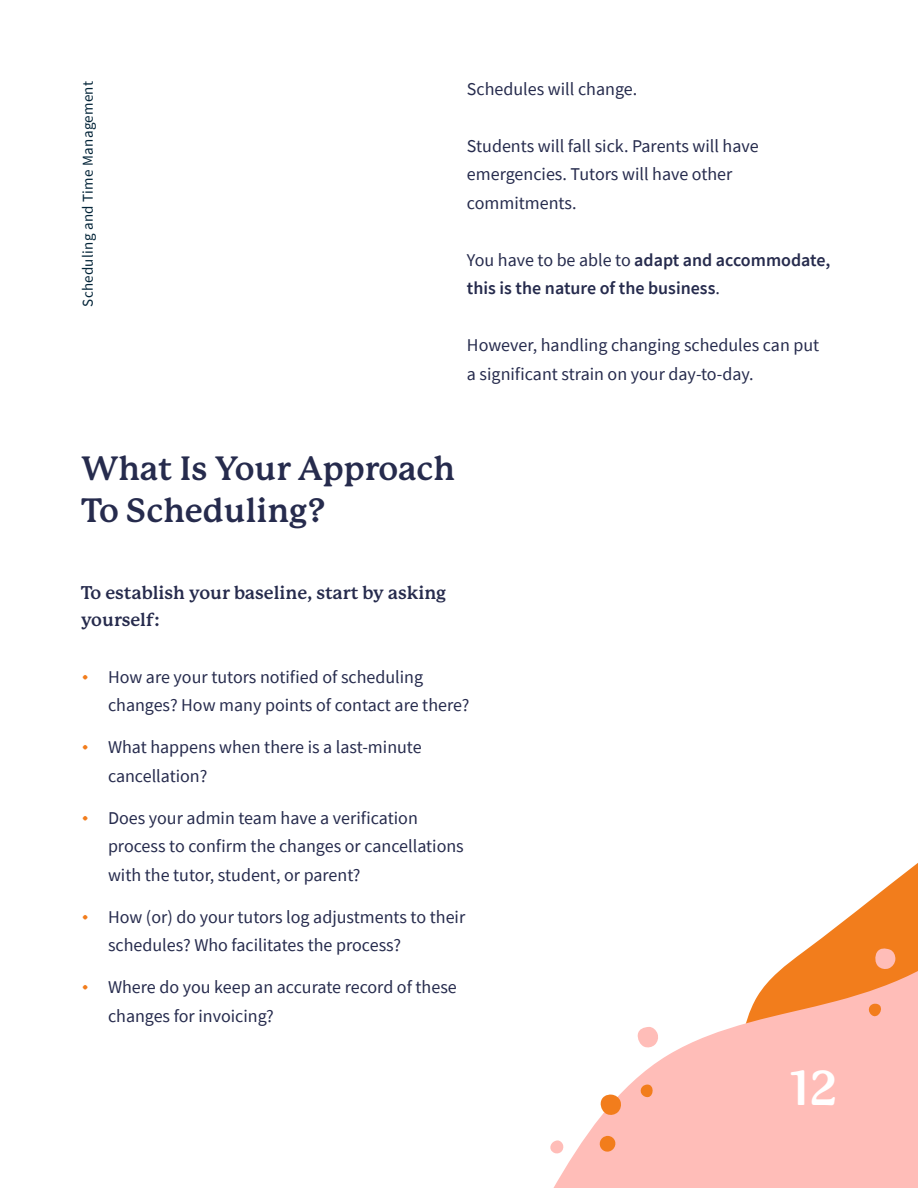
<style>
.page{position:relative;width:918px;height:1188px;background:#fff}
.page>*{position:absolute;margin:0;border:0;box-sizing:border-box;transform-origin:0 0}
.t1{font:700 48px "P22 Mackinac";color:#fff}
.t2{font:700 33px/42px "P22 Mackinac";color:#262b4d}
.Body_Text{font:18px/28.5px "Source Sans Pro";color:#262b4d}
.Body_Text-2{font:600 18px/28.5px "Source Sans Pro";color:#262b4d}
.Body_Text-3{font:700 18px/27px "P22 Mackinac";color:#262b4d}
.Body_Text-4{font:15px "Source Sans Pro";letter-spacing:.02em;color:#032438}
.s1{font-weight:400}
.s2{font-family:"P22 Mackinac";font-weight:700;color:#f27d1c}
</style>
<div class="page">
<svg style="left:860px;top:863px;width:58px;height:45px"></svg>
<svg style="left:553px;top:908px;width:365px;height:280px;fill:#ffbdb8"></svg>
<svg style="left:600px;top:1094px;width:22px;height:22px"></svg>
<svg style="left:638px;top:1084px;width:18px;height:16px"></svg>
<svg style="left:637px;top:1027px;width:22px;height:21px"></svg>
<svg style="left:598px;top:1136px;width:19px;height:18px"></svg>
<svg style="left:550px;top:1140px;width:14px;height:14px"></svg>
<svg style="left:866px;top:1002px;width:20px;height:19px"></svg>
<svg style="left:875px;top:948px;width:21px;height:22px"></svg>
<p class="Body_Text-4" style="left:78px;top:307px;width:227px;rotate:-90deg">Scheduling and Time Management</p>
<p class="Body_Text" style="left:467px;top:74px;width:172px">Schedules will change.</p>
<p class="Body_Text" style="left:467px;top:131px;width:293px">Students will fall sick. Parents will have emergencies. Tutors will have other commitments.</p>
<p class="Body_Text-2" style="left:467px;top:245px;width:365px"><span class="s1">You have to be able to</span> adapt and accommodate, this is the nature of the business<span class="s1">.</span></p>
<p class="Body_Text" style="left:467px;top:331px;width:354px">However, handling changing schedules can put a significant strain on your day-to-day.</p>
<p class="t2" style="left:82px;top:447px;width:375px">What Is Your Approach<br>To Scheduling?</p>
<p class="Body_Text-3" style="left:81px;top:579px;width:367px">To establish your baseline, start by asking yourself:</p>
<p class="Body_Text" style="left:108px;top:663px;width:363px;text-indent:-27px"><span class="s2">•</span> How are your tutors notified of scheduling changes? How many points of contact are there?</p>
<p class="Body_Text" style="left:108px;top:733px;width:315px;text-indent:-27px"><span class="s2">•</span> What happens when there is a last-minute cancellation?</p>
<p class="Body_Text" style="left:108px;top:804px;width:357px;text-indent:-27px"><span class="s2">•</span> Does your admin team have a verification process to confirm the changes or cancellations with the tutor, student, or parent?</p>
<p class="Body_Text" style="left:108px;top:903px;width:359px;text-indent:-27px"><span class="s2">•</span> How (or) do your tutors log adjustments to their schedules? Who facilitates the process?</p>
<p class="Body_Text" style="left:108px;top:973px;width:350px;text-indent:-27px"><span class="s2">•</span> Where do you keep an accurate record of these changes for invoicing?</p>
<p class="t1" style="left:790px;top:1061px;width:49px">12</p>
</div>
